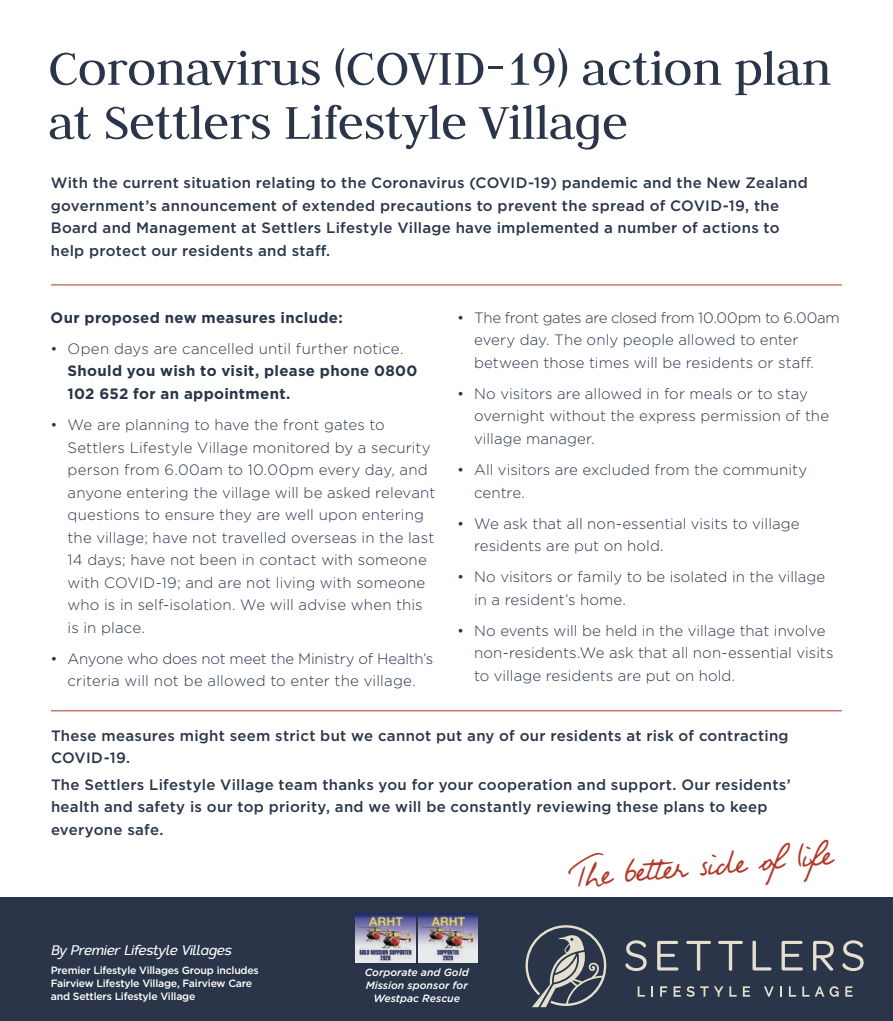
<style>
.page{position:relative;width:893px;height:1021px;background:#fff}
.page>*{position:absolute;margin:0;border:0;box-sizing:border-box;transform-origin:0 0}
.t1{font:54px/54px "Judson";letter-spacing:-.01em;color:#2a354a}
.t2{font:36.3px "Fabio Handwriting";color:#b23728}
.t3{font:300 15px/22.5px "Gotham";letter-spacing:.005em;color:#2a354a}
.t4{font:500 15px/22.5px "Gotham";letter-spacing:.02em;color:#2a354a}
.t5{font:700 15px/22.5px "Gotham";letter-spacing:.02em;color:#2a354a}
.t6{font:italic 13.5px "Redshift";letter-spacing:-.025em;color:#fff}
.t7{font:500 10.5px/12.8px "Gotham";letter-spacing:-.02em;color:#fff}
.t8{font:italic 500 10.5px/12.8px "Gotham";color:#fff;text-align:center}
.s1{font-weight:300}
</style>
<div class="page">
<hr style="left:51px;top:284px;width:791px;height:1px;background:#b23728">
<hr style="left:51px;top:710px;width:791px;height:1px;background:#b23728">
<div style="left:0;top:897px;width:893px;height:123px;background:#2a354a"></div>
<svg style="left:638px;top:986px;width:7px;height:10px"></svg>
<svg style="left:651px;top:986px;width:2px;height:10px"></svg>
<svg style="left:660px;top:986px;width:7px;height:10px"></svg>
<svg style="left:674px;top:986px;width:49px;height:10px"></svg>
<svg style="left:729px;top:986px;width:8px;height:10px"></svg>
<svg style="left:743px;top:986px;width:7px;height:10px"></svg>
<svg style="left:764px;top:986px;width:10px;height:10px"></svg>
<svg style="left:780px;top:986px;width:2px;height:10px"></svg>
<svg style="left:789px;top:986px;width:7px;height:10px"></svg>
<svg style="left:802px;top:986px;width:7px;height:10px"></svg>
<svg style="left:815px;top:986px;width:24px;height:10px"></svg>
<svg style="left:845px;top:986px;width:8px;height:10px"></svg>
<svg style="left:625px;top:940px;width:22px;height:31px"></svg>
<svg style="left:657px;top:940px;width:21px;height:30px"></svg>
<svg style="left:686px;top:940px;width:25px;height:30px"></svg>
<svg style="left:718px;top:940px;width:25px;height:30px"></svg>
<svg style="left:752px;top:940px;width:19px;height:30px"></svg>
<svg style="left:781px;top:940px;width:22px;height:30px"></svg>
<svg style="left:813px;top:940px;width:21px;height:30px"></svg>
<svg style="left:842px;top:940px;width:22px;height:31px"></svg>
<svg style="left:525px;top:925px;width:81px;height:82px"></svg>
<img style="left:356px;top:913px;width:59px;height:49px">
<img style="left:418px;top:913px;width:59px;height:49px">
<p class="t1" style="left:48px;top:40px;width:785px">Coronavirus (COVID-19) action plan at Settlers Lifestyle Village</p>
<p class="t4" style="left:51px;top:172px;width:759px">With the current situation relating to the Coronavirus (COVID-19) pandemic and the New Zealand government’s announcement of extended precautions to prevent the spread of COVID-19, the Board and Management at Settlers Lifestyle Village have implemented a number of actions to help protect our residents and staff.</p>
<p class="t5" style="left:51px;top:306px;width:294px">Our proposed new measures include:</p>
<p class="t5" style="left:68px;top:337px;width:351px;text-indent:-17px"><span class="s1">• Open days are cancelled until further notice.<br></span>Should you wish to visit, please phone 0800<br>102 652 for an appointment.</p>
<p class="t3" style="left:68px;top:413px;width:369px;text-indent:-17px">• We are planning to have the front gates to Settlers Lifestyle Village monitored by a security person from 6.00am to 10.00pm every day, and anyone entering the village will be asked relevant questions to ensure they are well upon entering the village; have not travelled overseas in the last 14 days; have not been in contact with someone with COVID-19; and are not living with someone who is in self-isolation. We will advise when this is in place.</p>
<p class="t3" style="left:51px;top:646px;width:384px;text-align:center">• Anyone who does not meet the Ministry of Health’s criteria will not be allowed to enter the village.</p>
<p class="t3" style="left:474px;top:306px;width:367px;text-indent:-17px">• The front gates are closed from 10.00pm to 6.00am every day. The only people allowed to enter between those times will be residents or staff.</p>
<p class="t3" style="left:474px;top:382px;width:356px;text-indent:-17px">• No visitors are allowed in for meals or to stay overnight without the express permission of the village manager.</p>
<p class="t3" style="left:474px;top:458px;width:335px;text-indent:-17px">• All visitors are excluded from the community centre.</p>
<p class="t3" style="left:474px;top:511px;width:327px;text-indent:-17px">• We ask that all non-essential visits to village residents are put on hold.</p>
<p class="t3" style="left:474px;top:565px;width:353px;text-indent:-17px">• No visitors or family to be isolated in the village in a resident’s home.</p>
<p class="t3" style="left:474px;top:618px;width:361px;text-indent:-17px">• No events will be held in the village that involve non-residents.We ask that all non-essential visits to village residents are put on hold.</p>
<p class="t4" style="left:51px;top:723px;width:739px">These measures might seem strict but we cannot put any of our residents at risk of contracting<br>COVID-19.</p>
<p class="t4" style="left:51px;top:773px;width:741px">The Settlers Lifestyle Village team thanks you for your cooperation and support. Our residents’ health and safety is our top priority, and we will be constantly reviewing these plans to keep everyone safe.</p>
<p class="t6" style="left:51px;top:942px;width:182px">By Premier Lifestyle Villages</p>
<p class="t7" style="left:51px;top:964px;width:210px">Premier Lifestyle Villages Group includes<br>Fairview Lifestyle Village, Fairview Care and Settlers Lifestyle Village</p>
<p class="t8" style="left:365px;top:965px;width:106px">Corporate and Gold<br>Mission sponsor for<br>Westpac Rescue</p>
<p class="t2" style="left:571px;top:853px;width:262px;rotate:-5deg">The better side of life</p>
</div>
